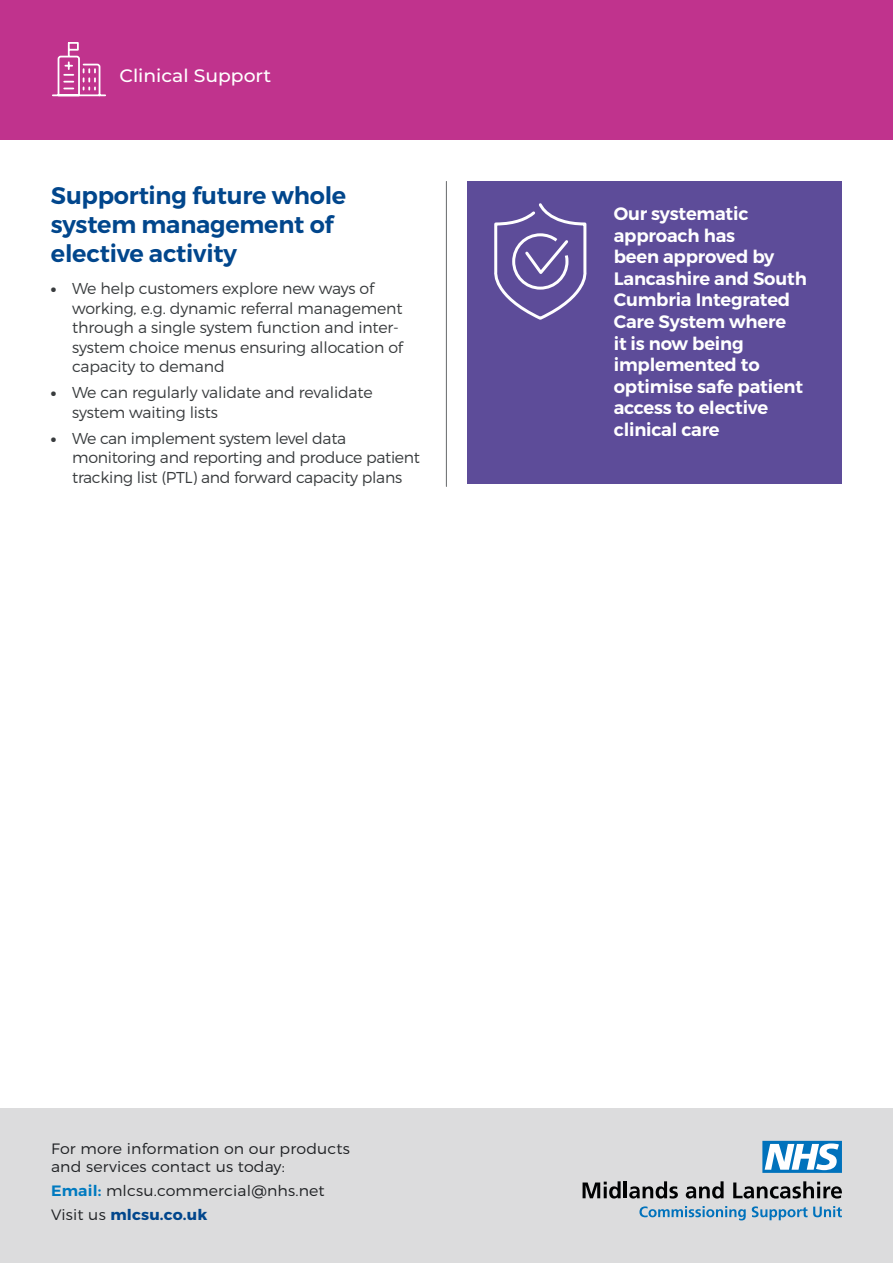
<style>
.page{position:relative;width:893px;height:1263px;background:#fff}
.page>*{position:absolute;margin:0;border:0;box-sizing:border-box;transform-origin:0 0}
.Heading{font:600 24px/28.8px "Montserrat";letter-spacing:-.01em;color:#01468c}
.t1{font:600 18px/21.6px "Montserrat";letter-spacing:-.01em;color:#fff}
.t2{font:500 18px "Montserrat";color:#fff;scale:1.04 1}
.t3{font:300 15.75px/19.5px "Montserrat";letter-spacing:-.01em;color:#383b3d}
.t4{font:300 15px/18px "Montserrat";letter-spacing:.01em;color:#1f2124;scale:1.05 1}
.t5{font:700 15px "Montserrat";letter-spacing:.01em;color:#01468c;scale:1.05 1}
.s1{font-weight:900;font-size:15px}
.s2{font-weight:600;color:#007ac0}
.s3{font-weight:300;color:#1f2124}
</style>
<div class="page">
<div style="left:0;top:0;width:893px;height:139px;background:#c0338d"></div>
<div style="left:0;top:1108px;width:893px;height:155px;background:#dcdcdd"></div>
<svg style="left:762px;top:1141px;width:80px;height:32px;background:#76b3da"></svg>
<svg style="left:583px;top:1181px;width:38px;height:17px"></svg>
<hr style="left:624px;top:1181px;width:3px;height:17px;background:#010203">
<svg style="left:629px;top:1181px;width:49px;height:17px"></svg>
<svg style="left:686px;top:1181px;width:38px;height:17px"></svg>
<svg style="left:733px;top:1181px;width:109px;height:17px"></svg>
<svg style="left:639px;top:1206px;width:107px;height:14px"></svg>
<svg style="left:752px;top:1206px;width:90px;height:14px"></svg>
<svg style="left:52px;top:42px;width:54px;height:55px"></svg>
<hr style="left:446px;top:181px;width:1px;height:306px;background:#76787a">
<div style="left:468px;top:181px;width:374px;height:302px;background:#5d4c99"></div>
<svg style="left:494px;top:203px;width:93px;height:117px"></svg>
<p class="t2" style="left:119px;top:64px;width:148px">Clinical Support</p>
<p class="Heading" style="left:51px;top:182px;width:297px">Supporting future whole system management of elective activity</p>
<p class="t3" style="left:72px;top:279px;width:332px;text-indent:-21px"><span class="s1">•</span> We help customers explore new ways of working, e.g. dynamic referral management through a single system function and inter&shy;system choice menus ensuring allocation of capacity to demand</p>
<p class="t3" style="left:72px;top:383px;width:302px;text-indent:-21px"><span class="s1">•</span> We can regularly validate and revalidate system waiting lists</p>
<p class="t3" style="left:72px;top:428px;width:349px;text-indent:-21px"><span class="s1">•</span> We can implement system level data monitoring and reporting and produce patient tracking list (PTL) and forward capacity plans</p>
<p class="t1" style="left:614px;top:203px;width:195px">Our systematic approach has<br>been approved by<br>Lancashire and South<br>Cumbria Integrated<br>Care System where<br>it is now being implemented to optimise safe patient access to elective clinical care</p>
<p class="t4" style="left:51px;top:1139px;width:286px">For more information on our products and services contact us today:</p>
<p class="t4" style="left:51px;top:1181px;width:262px"><span class="s2">Email:</span> mlcsu.commercial@nhs.net</p>
<p class="t5" style="left:51px;top:1206px;width:150px"><span class="s3">Visit us</span> mlcsu.co.uk</p>
</div>
